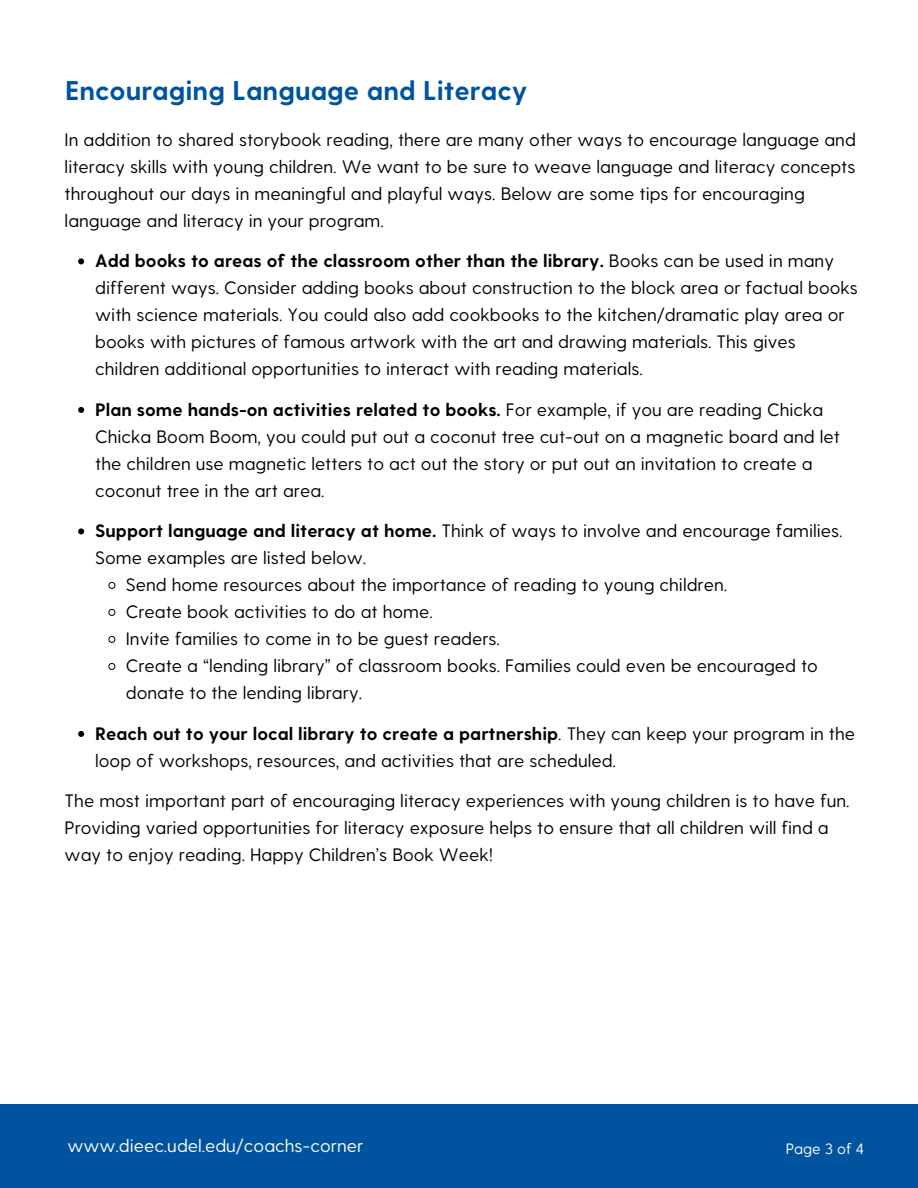
<style>
.page{position:relative;width:918px;height:1188px;background:#fff}
.page>*{position:absolute;margin:0;border:0;box-sizing:border-box;transform-origin:0 0}
.t1{font:700 27px "Greycliff CF";color:#00539f}
.t2{font:18px/27px "Greycliff CF";color:#000}
.t3{font:18px "Greycliff CF";color:#fff}
.t4{font:15px "Greycliff CF";color:#fff}
.s1{font-weight:700}
</style>
<div class="page">
<div style="left:0;top:1104px;width:918px;height:84px;background:#00539f"></div>
<svg style="left:78px;top:258px;width:6px;height:6px"></svg>
<svg style="left:78px;top:407px;width:6px;height:6px"></svg>
<svg style="left:78px;top:528px;width:6px;height:6px"></svg>
<svg style="left:108px;top:582px;width:8px;height:7px"></svg>
<svg style="left:108px;top:609px;width:8px;height:7px"></svg>
<svg style="left:108px;top:636px;width:8px;height:7px"></svg>
<svg style="left:108px;top:663px;width:8px;height:7px"></svg>
<svg style="left:78px;top:731px;width:6px;height:6px"></svg>
<p class="t1" style="left:65px;top:73px;width:464px">Encouraging Language and Literacy</p>
<p class="t2" style="left:65px;top:125px;width:793px">In addition to shared storybook reading, there are many other ways to encourage language and literacy skills with young children. We want to be sure to weave language and literacy concepts throughout our days in meaningful and playful ways. Below are some tips for encouraging language and literacy in your program.</p>
<p class="t2" style="left:95px;top:247px;width:764px"><span class="s1">Add books to areas of the classroom other than the library.</span> Books can be used in many different ways. Consider adding books about construction to the block area or factual books with science materials. You could also add cookbooks to the kitchen/dramatic play area or books with pictures of famous artwork with the art and drawing materials. This gives children additional opportunities to interact with reading materials.</p>
<p class="t2" style="left:95px;top:395px;width:746px"><span class="s1">Plan some hands-on activities related to books.</span> For example, if you are reading Chicka Chicka Boom Boom, you could put out a coconut tree cut-out on a magnetic board and let the children use magnetic letters to act out the story or put out an invitation to create a coconut tree in the art area.</p>
<p class="t2" style="left:95px;top:517px;width:749px"><span class="s1">Support language and literacy at home.</span> Think of ways to involve and encourage families.<br>Some examples are listed below.</p>
<p class="t2" style="left:126px;top:571px;width:603px">Send home resources about the importance of reading to young children.</p>
<p class="t2" style="left:126px;top:598px;width:308px">Create book activities to do at home.</p>
<p class="t2" style="left:126px;top:625px;width:376px">Invite families to come in to be guest readers.</p>
<p class="t2" style="left:126px;top:652px;width:694px">Create a “lending library” of classroom books. Families could even be encouraged to donate to the lending library.</p>
<h2 class="t2" style="left:95px;top:719px;width:761px"><span class="s1">Reach out to your local library to create a partnership</span>. They can keep your program in the loop of workshops, resources, and activities that are scheduled.</h2>
<p class="t2" style="left:65px;top:787px;width:786px">The most important part of encouraging literacy experiences with young children is to have fun.<br>Providing varied opportunities for literacy exposure helps to ensure that all children will find a way to enjoy reading. Happy Children’s Book Week!</p>
<h1 class="t3" style="left:67px;top:1133px;width:297px">www.dieec.udel.edu/coachs-corner</h1>
<h2 class="t4" style="left:786px;top:1138px;width:80px">Page 3 of 4</h2>
</div>
